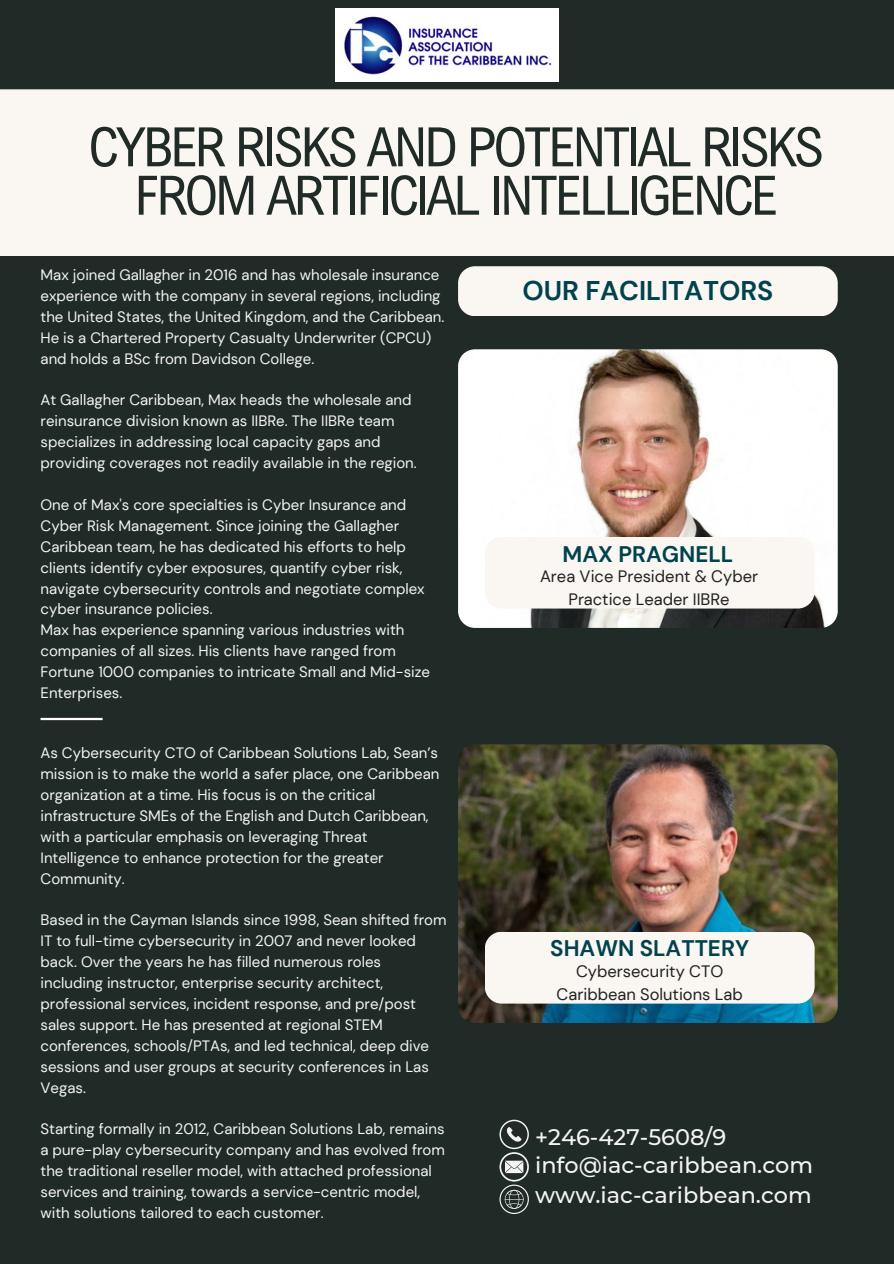
<style>
.page{position:relative;width:894px;height:1264px;background:#fff}
.page>*{position:absolute;margin:0;border:0;box-sizing:border-box;transform-origin:0 0}
.t1{font:54.3px/48.3px "Arial Nova Cond";letter-spacing:-.055em;color:#202b28;text-align:center}
.t2{font:700 27px "DM Sans";color:#00424d}
.t3{font:700 22.5px "DM Sans";color:#00424d}
.t4{font:500 22.35px/30.3px "Montserrat";color:#f4f4f4}
.t5{font:16.5px/22.5px "DM Sans";color:#212121;text-align:center}
.t6{font:15px/20.9px "DM Sans";color:#f4f4f4}
</style>
<div class="page">
<div style="left:0;top:0;width:893px;height:1263px;background:#202b28"></div>
<div style="left:0;top:89px;width:893px;height:167px;background:#faf7f2"></div>
<img style="left:458px;top:349px;width:379px;height:279px">
<div style="left:484px;top:536px;width:330px;height:72px;background:#faf7f2;border-radius:17px"></div>
<div style="left:458px;top:266px;width:379px;height:50px;background:#faf7f2;border-radius:17px"></div>
<img style="left:458px;top:744px;width:379px;height:278px">
<div style="left:484px;top:931px;width:330px;height:72px;background:#faf7f2;border-radius:17px"></div>
<hr style="left:41px;top:718px;width:62px;height:2px;background:#fff">
<img style="left:335px;top:8px;width:223px;height:73px">
<svg style="left:499px;top:1119px;width:29px;height:94px"></svg>
<h3 class="t1" style="left:89px;top:122px;width:736px">CYBER RISKS AND POTENTIAL RISKS<br>FROM ARTIFICIAL INTELLIGENCE</h3>
<p class="t6" style="left:41px;top:264px;width:405px">Max joined Gallagher in 2016 and has wholesale insurance experience with the company in several regions, including the United States, the United Kingdom, and the Caribbean.<br>He is a Chartered Property Casualty Underwriter (CPCU) and holds a BSc from Davidson College.</p>
<p class="t6" style="left:41px;top:390px;width:377px">At Gallagher Caribbean, Max heads the wholesale and reinsurance division known as IIBRe. The IIBRe team specializes in addressing local capacity gaps and providing coverages not readily available in the region.</p>
<p class="t6" style="left:41px;top:494px;width:385px">One of Max's core specialties is Cyber Insurance and Cyber Risk Management. Since joining the Gallagher Caribbean team, he has dedicated his efforts to help clients identify cyber exposures, quantify cyber risk, navigate cybersecurity controls and negotiate complex cyber insurance policies.</p>
<p class="t6" style="left:41px;top:620px;width:391px">Max has experience spanning various industries with companies of all sizes. His clients have ranged from Fortune 1000 companies to intricate Small and Mid-size Enterprises.</p>
<p class="t6" style="left:41px;top:742px;width:400px">As Cybersecurity CTO of Caribbean Solutions Lab, Sean’s mission is to make the world a safer place, one Caribbean organization at a time. His focus is on the critical infrastructure SMEs of the English and Dutch Caribbean, with a particular emphasis on leveraging Threat Intelligence to enhance protection for the greater Community.</p>
<p class="t6" style="left:41px;top:909px;width:407px">Based in the Cayman Islands since 1998, Sean shifted from IT to full-time cybersecurity in 2007 and never looked back. Over the years he has filled numerous roles including instructor, enterprise security architect, professional services, incident response, and pre/post sales support. He has presented at regional STEM conferences, schools/PTAs, and led technical, deep dive sessions and user groups at security conferences in Las Vegas.</p>
<p class="t6" style="left:41px;top:1118px;width:405px">Starting formally in 2012, Caribbean Solutions Lab, remains a pure-play cybersecurity company and has evolved from the traditional reseller model, with attached professional services and training, towards a service-centric model, with solutions tailored to each customer.</p>
<p class="t2" style="left:522px;top:273px;width:252px">OUR FACILITATORS</p>
<p class="t3" style="left:562px;top:540px;width:172px">MAX PRAGNELL</p>
<h2 class="t5" style="left:540px;top:565px;width:219px">Area Vice President &amp; Cyber<br>Practice Leader IIBRe</h2>
<p class="t3" style="left:550px;top:933px;width:200px">SHAWN SLATTERY</p>
<p class="t5" style="left:556px;top:960px;width:187px">Cybersecurity CTO<br>Caribbean Solutions Lab</p>
<p class="t4" style="left:535px;top:1121px;width:192px">+246-427-5608/9</p>
<p class="t4" style="left:535px;top:1149px;width:279px">info@iac-caribbean.com www.iac-caribbean.com</p>
</div>
